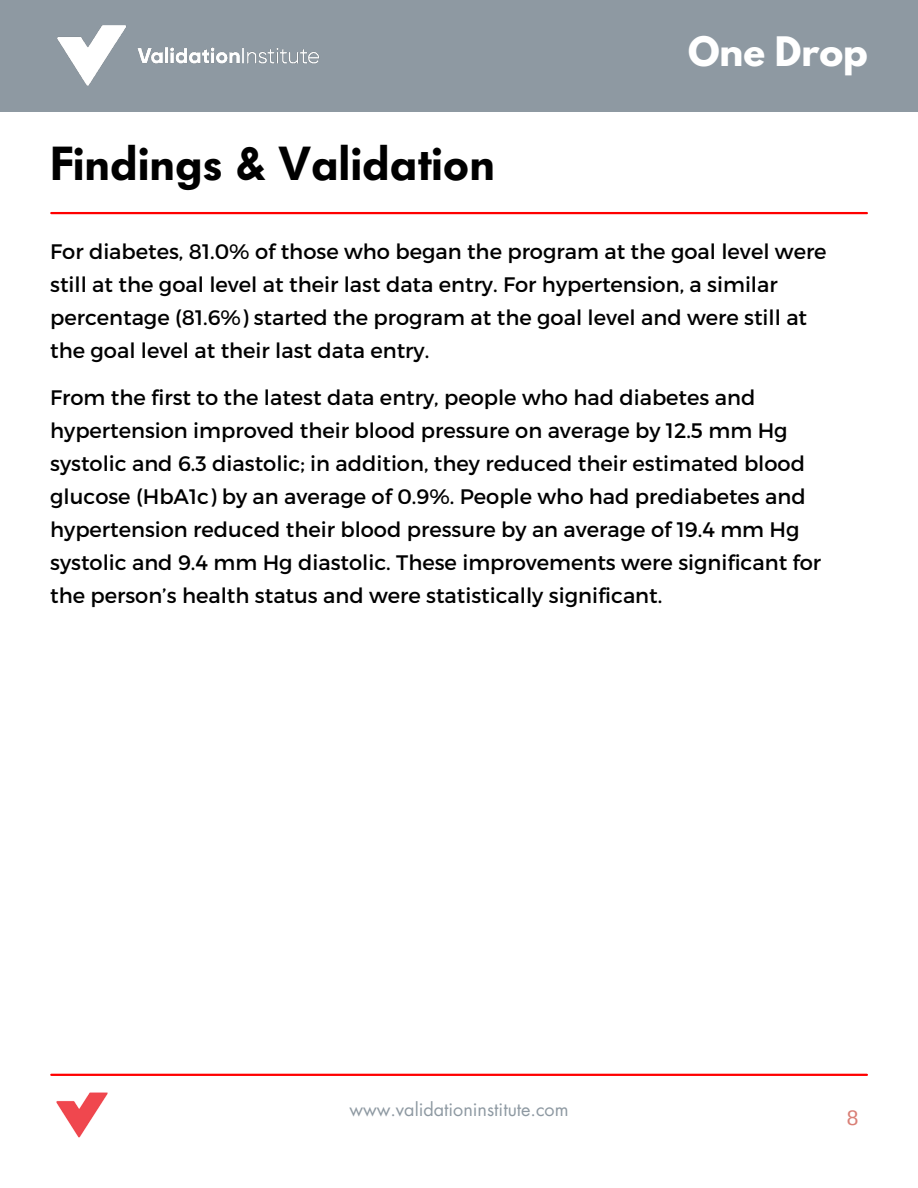
<style>
.page{position:relative;width:918px;height:1188px;background:#fff}
.page>*{position:absolute;margin:0;border:0;box-sizing:border-box;transform-origin:0 0}
.t1{font:600 47.25px "Futura BQ";color:#000}
.t2{font:700 36px "League Spartan";color:#fff}
.t3{font:21px/33px "Montserrat";color:#000}
.t4{font:21px "Arimo";color:#d97f76}
.t5{font:18px "Futura LT";color:#8e99a2}
</style>
<div class="page">
<div style="left:0;top:0;width:918px;height:111px;background:#8e99a2"></div>
<img style="left:57px;top:25px;width:262px;height:61px">
<hr style="left:51px;top:1074px;width:816px;height:2px;background:#f00">
<img style="left:56px;top:1092px;width:52px;height:46px">
<hr style="left:51px;top:212px;width:816px;height:2px;background:#f00">
<p class="t1" style="left:50px;top:136px;width:446px">Findings &amp; Validation</p>
<p class="t2" style="left:688px;top:34px;width:181px">One Drop</p>
<p class="t3" style="left:50px;top:234px;width:778px">For diabetes, 81.0% of those who began the program at the goal level were still at the goal level at their last data entry. For hypertension, a similar percentage (81.6%) started the program at the goal level and were still at the goal level at their last data entry.</p>
<p class="t3" style="left:50px;top:380px;width:773px">From the first to the latest data entry, people who had diabetes and hypertension improved their blood pressure on average by 12.5 mm Hg systolic and 6.3 diastolic; in addition, they reduced their estimated blood glucose (HbA1c) by an average of 0.9%. People who had prediabetes and hypertension reduced their blood pressure by an average of 19.4 mm Hg systolic and 9.4 mm Hg diastolic. These improvements were significant for the person’s health status and were statistically significant.</p>
<p class="t5" style="left:349px;top:1098px;width:221px">www.validationinstitute.com</p>
<p class="t4" style="left:847px;top:1106px;width:13px">8</p>
</div>
